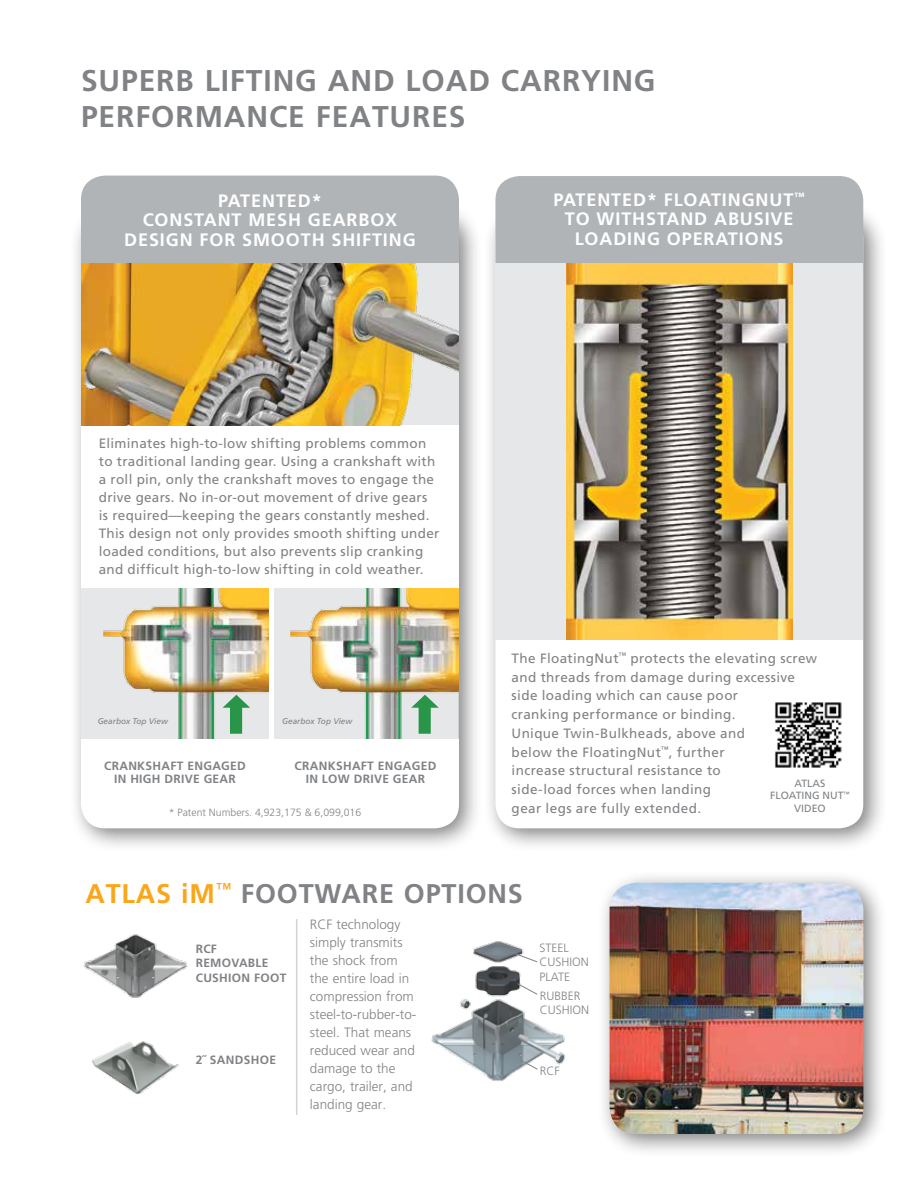
<style>
.page{position:relative;width:918px;height:1188px;background:#fff}
.page>*{position:absolute;margin:0;border:0;box-sizing:border-box;transform-origin:0 0}
.t1{font:700 30px/36px "Frutiger";letter-spacing:.03em;color:#808285}
.t2{font:700 27px "Frutiger";letter-spacing:.03em;color:#808285}
.t3{font:700 18px/19.5px "Frutiger";letter-spacing:.05em;color:#fff;text-align:center}
.t4{font:13.5px/18.8px "Frutiger";letter-spacing:.02em;color:#808285}
.t5{font:300 13.5px/18px "Frutiger";color:#808285}
.t6{font:700 12px/13.5px "Frutiger";letter-spacing:.025em;color:#808285;text-align:center}
.t7{font:300 12px/14.4px "Frutiger";color:#808285}
.t8{font:300 10.5px "Frutiger";color:#808285}
.t9{font:10.5px/12.6px "Frutiger";color:#808285;text-align:center}
.t10{font:italic 8.25px "Frutiger";color:#808285}
.s1{color:#faa61a}
</style>
<div class="page">
<img style="left:92px;top:1041px;width:87px;height:53px">
<img style="left:83px;top:934px;width:104px;height:64px">
<img style="left:431px;top:941px;width:134px;height:140px">
<svg style="left:516px;top:983px;width:22px;height:12px"></svg>
<svg style="left:518px;top:1058px;width:20px;height:12px"></svg>
<svg style="left:506px;top:950px;width:32px;height:13px"></svg>
<div style="left:483px;top:201px;width:405px;height:652px;background:#000;opacity:.5"></div>
<div style="left:495px;top:214px;width:368px;height:614px;background:#fff;border-radius:24px"></div>
<div style="left:495px;top:176px;width:368px;height:122px;background:#b1b4b6;border-radius:24px"></div>
<div style="left:495px;top:263px;width:368px;height:376px;background:#e6e7e8"></div>
<img style="left:567px;top:263px;width:225px;height:376px">
<div style="left:68px;top:201px;width:416px;height:652px;background:#000;opacity:.5"></div>
<div style="left:81px;top:214px;width:378px;height:614px;background:#fff;border-radius:24px"></div>
<div style="left:81px;top:176px;width:378px;height:122px;background:#b1b4b6;border-radius:24px"></div>
<img style="left:81px;top:263px;width:378px;height:162px">
<div style="left:81px;top:588px;width:187px;height:151px;background:#e6e7e8"></div>
<img style="left:103px;top:588px;width:165px;height:151px">
<svg style="left:223px;top:695px;width:27px;height:39px"></svg>
<div style="left:275px;top:588px;width:184px;height:151px;background:#e6e7e8"></div>
<img style="left:290px;top:588px;width:169px;height:151px">
<svg style="left:411px;top:695px;width:28px;height:39px"></svg>
<hr style="left:296px;top:919px;width:1px;height:196px;background:#d1d3d4">
<div style="left:597px;top:870px;width:291px;height:289px;background:#000;opacity:.5"></div>
<img style="left:610px;top:883px;width:253px;height:251px">
<img style="left:774px;top:702px;width:68px;height:66px">
<h1 class="t1" style="left:81px;top:63px;width:576px">SUPERB LIFTING AND LOAD CARRYING<br>PERFORMANCE FEATURES</h1>
<h3 class="t3" style="left:124px;top:191px;width:293px">PATENTED*<br>CONSTANT MESH GEARBOX<br>DESIGN FOR SMOOTH SHIFTING</h3>
<h3 class="t3" style="left:554px;top:190px;width:253px">PATENTED* FLOATINGNUT<sup>™<br></sup>TO WITHSTAND ABUSIVE<br>LOADING OPERATIONS</h3>
<p class="t4" style="left:99px;top:435px;width:342px;line-height:18px">Eliminates high-to-low shifting problems common to traditional landing gear. Using a crankshaft with a roll pin, only the crankshaft moves to engage the drive gears. No in-or-out movement of drive gears is required—keeping the gears constantly meshed.<br>This design not only provides smooth shifting under loaded conditions, but also prevents slip cranking and difficult high-to-low shifting in cold weather.</p>
<p class="t10" style="left:98px;top:716px;width:72px">Gearbox Top View</p>
<p class="t10" style="left:282px;top:716px;width:72px">Gearbox Top View</p>
<p class="t6" style="left:104px;top:759px;width:143px">CRANKSHAFT ENGAGED<br>IN HIGH DRIVE GEAR</p>
<p class="t6" style="left:295px;top:759px;width:143px">CRANKSHAFT ENGAGED<br>IN LOW DRIVE GEAR</p>
<p class="t8" style="left:169px;top:807px;width:194px">* Patent Numbers. 4,923,175 &amp; 6,099,016</p>
<p class="t4" style="left:512px;top:649px;width:307px">The FloatingNut<sup>™</sup> protects the elevating screw and threads from damage during excessive side loading which can cause poor<br>cranking performance or binding.<br>Unique Twin-Bulkheads, above and<br>below the FloatingNut<sup>™</sup>, further<br>increase structural resistance to<br>side-load forces when landing<br>gear legs are fully extended.</p>
<p class="t9" style="left:770px;top:777px;width:81px">ATLAS<br>FLOATING NUT<sup>™<br></sup>VIDEO</p>
<h2 class="t2" style="left:86px;top:878px;width:439px"><span class="s1">ATLAS iM</span><sup>™</sup> FOOTWARE OPTIONS</h2>
<p class="t5" style="left:310px;top:916px;width:108px">RCF technology simply transmits the shock from the entire load in compression from steel-to-rubber-to&shy;steel. That means reduced wear and damage to the cargo, trailer, and landing gear.</p>
<p class="t6" style="left:196px;top:942px;width:92px;line-height:14.4px;text-align:left">RCF<br>REMOVABLE<br>CUSHION FOOT</p>
<p class="t6" style="left:196px;top:1053px;width:82px">2˝ SANDSHOE</p>
<p class="t7" style="left:539px;top:941px;width:51px">STEEL<br>CUSHION<br>PLATE</p>
<p class="t7" style="left:540px;top:989px;width:51px">RUBBER<br>CUSHION</p>
<p class="t7" style="left:540px;top:1064px;width:22px">RCF</p>
</div>
